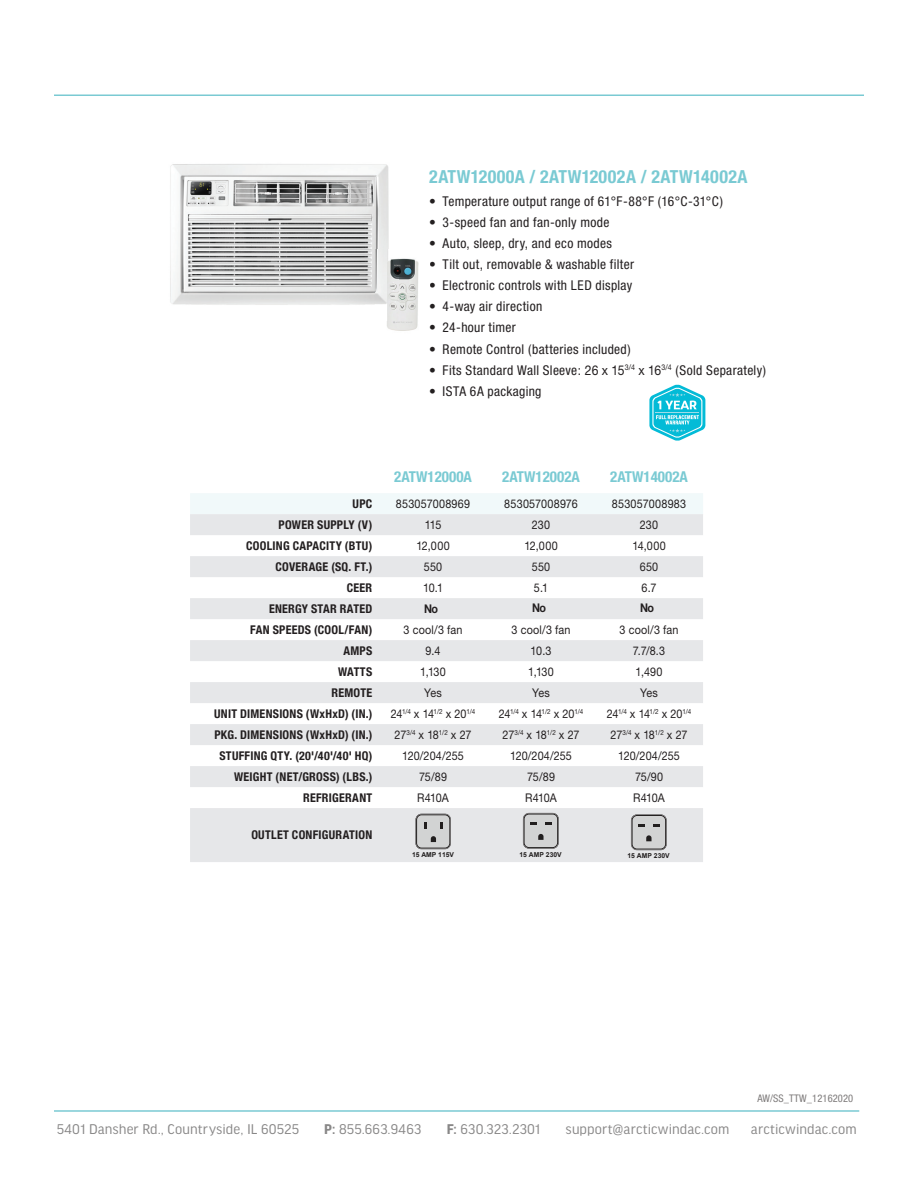
<style>
.page{position:relative;width:918px;height:1188px;background:#fff}
.page>*{position:absolute;margin:0;border:0;box-sizing:border-box;transform-origin:0 0}
.t1{font:700 condensed 18px "Helvetica Neue";letter-spacing:.025em;color:#7acad3}
.t2{font:15px "Good Headline Pro";letter-spacing:.01em;color:#888787}
.t3{font:700 condensed 15px "Helvetica Neue";color:#7acad3}
.t4{font:condensed 13.5px "Helvetica Neue";letter-spacing:.025em;color:#231f20}
.t5{font:12px "Helvetica Neue LT Std";letter-spacing:.015em;color:#231f20;scale:.9 1}
.t6{font:700 condensed 12px "Helvetica Neue";letter-spacing:.02em;color:#231f20}
.t7{font:700 12px "Helvetica Neue LT Std";color:#231f20;scale:.9 1}
.t8{font:condensed 10.5px "Helvetica Neue";letter-spacing:.01em;color:#7e7b7b}
.t9{font:7.05px "Helvetica Neue LT Std";color:#231f20;scale:.9 1}
.t10{font:700 6.75px "Arial";color:#211e1e}
.s1{font-family:"Helvetica Neue LT Std";font-stretch:normal}
.s2{font-size:12px}
.s3{font-weight:700}
</style>
<div class="page">
<div style="left:190px;top:493px;width:513px;height:21px;background:#f1f9fa"></div>
<svg style="left:190px;top:514px;width:513px;height:348px;fill:#e6e7e9"></svg>
<div style="left:415px;top:814px;width:36px;height:35px;border:2px solid #211e1e;border-radius:5px"></div>
<div style="left:416px;top:814px;width:35px;height:35px;border:1px solid #fff;border-radius:5px"></div>
<div style="left:417px;top:815px;width:33px;height:33px;background:#d2d3d3;border-radius:5px"></div>
<div style="left:416px;top:814px;width:34px;height:35px;border:1px solid #211e1e;border-radius:5px"></div>
<svg style="left:424px;top:822px;width:3px;height:6px"></svg>
<svg style="left:440px;top:822px;width:3px;height:6px"></svg>
<svg style="left:431px;top:836px;width:5px;height:6px"></svg>
<div style="left:523px;top:813px;width:36px;height:36px;border:2px solid #211e1e;border-radius:5px"></div>
<div style="left:523px;top:813px;width:35px;height:35px;border:1px solid #fff;border-radius:5px"></div>
<div style="left:524px;top:814px;width:34px;height:34px;background:#d2d3d3;border-radius:5px"></div>
<div style="left:524px;top:814px;width:34px;height:34px;border:1px solid #211e1e;border-radius:5px"></div>
<svg style="left:545px;top:822px;width:7px;height:3px"></svg>
<svg style="left:530px;top:822px;width:7px;height:3px"></svg>
<svg style="left:538px;top:834px;width:6px;height:6px"></svg>
<div style="left:631px;top:814px;width:36px;height:36px;border:2px solid #211e1e;border-radius:5px"></div>
<div style="left:631px;top:815px;width:35px;height:35px;border:1px solid #fff;border-radius:5px"></div>
<div style="left:632px;top:815px;width:34px;height:34px;background:#d2d3d3;border-radius:5px"></div>
<div style="left:632px;top:815px;width:34px;height:34px;border:1px solid #211e1e;border-radius:5px"></div>
<svg style="left:653px;top:824px;width:7px;height:2px"></svg>
<svg style="left:638px;top:824px;width:7px;height:3px"></svg>
<svg style="left:646px;top:835px;width:6px;height:6px"></svg>
<hr style="left:54px;top:94px;width:810px;height:2px;background:#7acad3">
<hr style="left:54px;top:1110px;width:805px;height:2px;background:#7acad3">
<svg style="left:649px;top:385px;width:56px;height:56px"></svg>
<img style="left:170px;top:164px;width:219px;height:104px">
<img style="left:170px;top:268px;width:206px;height:37px">
<img style="left:398px;top:258px;width:21px;height:37px">
<img style="left:387px;top:295px;width:31px;height:36px">
<img style="left:376px;top:249px;width:22px;height:71px">
<h1 class="t1" style="left:429px;top:165px;width:320px">2ATW12000A / 2ATW12002A / 2ATW14002A</h1>
<p class="t4" style="left:429px;top:193px;width:295px">• Temperature output range of 61°F-88°F (16°C-31°C)</p>
<p class="t4" style="left:429px;top:214px;width:182px">• 3-speed fan and fan-only mode</p>
<p class="t4" style="left:429px;top:236px;width:184px">• Auto, sleep, dry, and eco modes</p>
<p class="t4" style="left:429px;top:257px;width:206px">• Tilt out, removable &amp; washable filter</p>
<p class="t4" style="left:429px;top:278px;width:205px">• Electronic controls with LED display</p>
<p class="t4" style="left:429px;top:299px;width:115px">• 4-way air direction</p>
<p class="t4" style="left:429px;top:320px;width:88px">• 24-hour timer</p>
<p class="t4" style="left:429px;top:341px;width:203px">• Remote Control (batteries included)</p>
<p class="t4" style="left:429px;top:362px;width:338px">• Fits Standard Wall Sleeve: <span class="s1">26 x 15</span><sup>3/4</sup> <span class="s1">x 16</span><sup>3/4</sup> (Sold Separately)</p>
<p class="t4" style="left:429px;top:383px;width:114px">• ISTA 6A packaging</p>
<p class="t3" style="left:394px;top:467px;width:79px">2ATW12000A</p>
<p class="t3" style="left:502px;top:467px;width:79px">2ATW12002A</p>
<p class="t3" style="left:610px;top:467px;width:79px">2ATW14002A</p>
<p class="t6" style="left:353px;top:494px;width:21px">UPC</p>
<p class="t5" style="left:396px;top:497px;width:84px">853057008969</p>
<p class="t5" style="left:504px;top:497px;width:83px">853057008976</p>
<p class="t5" style="left:612px;top:497px;width:84px">853057008983</p>
<p class="t6" style="left:279px;top:515px;width:95px">POWER SUPPLY (V)</p>
<p class="t5" style="left:425px;top:518px;width:20px">115</p>
<p class="t5" style="left:532px;top:518px;width:22px">230</p>
<p class="t5" style="left:640px;top:518px;width:22px">230</p>
<p class="t6" style="left:246px;top:536px;width:128px">COOLING CAPACITY (BTU)</p>
<p class="t5" style="left:416px;top:539px;width:39px">12,000</p>
<p class="t5" style="left:524px;top:539px;width:39px">12,000</p>
<p class="t5" style="left:632px;top:539px;width:39px">14,000</p>
<p class="t6" style="left:275px;top:557px;width:98px">COVERAGE (SQ. FT.)</p>
<p class="t5" style="left:424px;top:560px;width:22px">550</p>
<p class="t5" style="left:532px;top:560px;width:22px">550</p>
<p class="t5" style="left:640px;top:560px;width:22px">650</p>
<p class="t6" style="left:347px;top:578px;width:27px">CEER</p>
<p class="t5" style="left:423px;top:580px;width:24px">10.1</p>
<p class="t5" style="left:534px;top:580px;width:17px">5.1</p>
<p class="t5" style="left:642px;top:580px;width:18px">6.7</p>
<p class="t6" style="left:269px;top:599px;width:105px">ENERGY STAR RATED</p>
<p class="t7" style="left:424px;top:601px;width:17px">No</p>
<p class="t7" style="left:532px;top:600px;width:17px">No</p>
<p class="t7" style="left:640px;top:600px;width:17px">No</p>
<p class="t6" style="left:250px;top:620px;width:124px">FAN SPEEDS (COOL/FAN)</p>
<p class="t5" style="left:404px;top:622px;width:67px">3 cool/3 fan</p>
<p class="t5" style="left:512px;top:622px;width:67px">3 cool/3 fan</p>
<p class="t5" style="left:620px;top:622px;width:67px">3 cool/3 fan</p>
<p class="t6" style="left:343px;top:641px;width:30px">AMPS</p>
<p class="t5" style="left:426px;top:643px;width:18px">9.4</p>
<p class="t5" style="left:531px;top:643px;width:25px">10.3</p>
<p class="t5" style="left:633px;top:643px;width:37px">7.7/8.3</p>
<p class="t6" style="left:338px;top:662px;width:36px">WATTS</p>
<p class="t5" style="left:420px;top:664px;width:30px">1,130</p>
<p class="t5" style="left:528px;top:664px;width:30px">1,130</p>
<p class="t5" style="left:636px;top:664px;width:32px">1,490</p>
<p class="t6" style="left:331px;top:683px;width:42px">REMOTE</p>
<p class="t5" style="left:424px;top:685px;width:21px">Yes</p>
<p class="t5" style="left:532px;top:685px;width:21px">Yes</p>
<p class="t5" style="left:640px;top:685px;width:21px">Yes</p>
<p class="t6" style="left:214px;top:704px;width:160px">UNIT DIMENSIONS (WxHxD) (IN.)</p>
<p class="t9" style="left:391px;top:707px;width:95px"><span class="s2">24</span>1/4 <span class="s2">x 14</span>1/2 <span class="s2">x 20</span>1/4</p>
<p class="t9" style="left:499px;top:707px;width:95px"><span class="s2">24</span>1/4 <span class="s2">x 14</span>1/2 <span class="s2">x 20</span>1/4</p>
<p class="t9" style="left:607px;top:707px;width:95px"><span class="s2">24</span>1/4 <span class="s2">x 14</span>1/2 <span class="s2">x 20</span>1/4</p>
<p class="t6" style="left:214px;top:725px;width:159px">PKG. DIMENSIONS (WxHxD) (IN.)</p>
<p class="t5" style="left:395px;top:727px;width:87px">27<sup>3/4</sup> x 18<sup>1/2</sup> x 27</p>
<p class="t5" style="left:503px;top:727px;width:87px">27<sup>3/4</sup> x 18<sup>1/2</sup> x 27</p>
<p class="t5" style="left:611px;top:727px;width:87px">27<sup>3/4</sup> x 18<sup>1/2</sup> x 27</p>
<p class="t6" style="left:219px;top:746px;width:154px">STUFFING QTY. (20'/40'/40' HQ)</p>
<p class="t5" style="left:402px;top:748px;width:70px">120/204/255</p>
<p class="t5" style="left:510px;top:748px;width:70px">120/204/255</p>
<p class="t5" style="left:618px;top:748px;width:70px">120/204/255</p>
<p class="t6" style="left:234px;top:767px;width:140px">WEIGHT (NET/GROSS) (LBS.)</p>
<p class="t5" style="left:419px;top:769px;width:32px">75/89</p>
<p class="t5" style="left:527px;top:769px;width:32px">75/89</p>
<p class="t5" style="left:635px;top:769px;width:33px">75/90</p>
<p class="t6" style="left:303px;top:788px;width:71px">REFRIGERANT</p>
<p class="t5" style="left:417px;top:790px;width:37px">R410A</p>
<p class="t5" style="left:525px;top:790px;width:37px">R410A</p>
<p class="t5" style="left:633px;top:790px;width:37px">R410A</p>
<p class="t6" style="left:251px;top:825px;width:123px">OUTLET CONFIGURATION</p>
<p class="t10" style="left:412px;top:850px;width:44px">15 AMP 115V</p>
<p class="t10" style="left:520px;top:850px;width:44px">15 AMP 230V</p>
<p class="t10" style="left:628px;top:851px;width:44px">15 AMP 230V</p>
<p class="t8" style="left:757px;top:1092px;width:97px">AW/SS_TTW_12162020</p>
<p class="t2" style="left:57px;top:1121px;width:244px">5401 Dansher Rd., Countryside, IL 60525</p>
<p class="t2" style="left:324px;top:1121px;width:99px"><span class="s3">P:</span> 855.663.9463</p>
<p class="t2" style="left:447px;top:1121px;width:95px"><span class="s3">F:</span> 630.323.2301</p>
<p class="t2" style="left:566px;top:1121px;width:165px">support@arcticwindac.com</p>
<p class="t2" style="left:751px;top:1121px;width:107px">arcticwindac.com</p>
</div>
